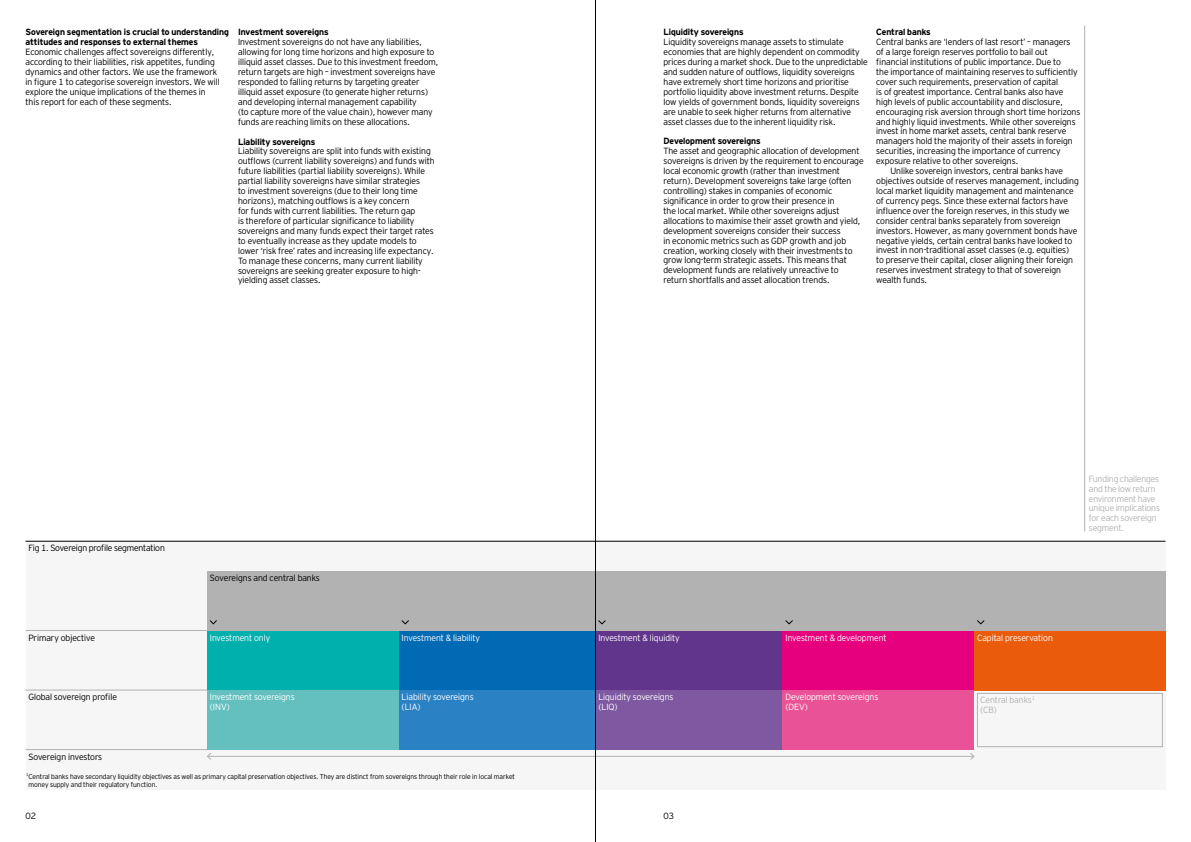
<style>
.page{position:relative;width:1191px;height:842px;background:#fff}
.page>*{position:absolute;margin:0;border:0;box-sizing:border-box;transform-origin:0 0}
.t1{font:300 9px/9.9px "Invesco Interstate";color:#000}
.t2{font:300 9px/9.9px "Invesco Interstate";color:#fff}
.t3{font:700 9px/9.9px "Invesco Interstate";color:#000}
.t4{font:300 9px/9.9px "Invesco Interstate";letter-spacing:-.01em;color:#b3b2b2}
.t5{font:300 7px/8px "Invesco Interstate";color:#000}
</style>
<div class="page">
<hr style="left:1084px;top:26px;width:1px;height:505px;background:#b3b2b2">
<div style="left:26px;top:541px;width:1139px;height:248px;background:#f6f6f6"></div>
<div style="left:207px;top:631px;width:193px;height:59px;background:#00b0ad"></div>
<div style="left:595px;top:631px;width:187px;height:59px;background:#62358c"></div>
<div style="left:782px;top:631px;width:192px;height:59px;background:#e6007d"></div>
<div style="left:399px;top:631px;width:196px;height:59px;background:#006ab4"></div>
<div style="left:207px;top:690px;width:193px;height:60px;background:#63c0be"></div>
<div style="left:595px;top:690px;width:187px;height:60px;background:#7e58a1"></div>
<div style="left:782px;top:690px;width:192px;height:60px;background:#ea5297"></div>
<div style="left:399px;top:690px;width:196px;height:60px;background:#2a82c5"></div>
<div style="left:207px;top:571px;width:958px;height:60px;background:#b3b2b2"></div>
<div style="left:977px;top:693px;width:185px;height:54px;border:1px solid #b3b2b2"></div>
<hr style="left:26px;top:541px;width:1139px;height:1px;background:#000">
<div style="left:974px;top:631px;width:191px;height:59px;background:#ea5b0b"></div>
<hr style="left:207px;top:756px;width:767px;height:1px;background:#b3b2b2">
<svg style="left:207px;top:753px;width:4px;height:7px"></svg>
<svg style="left:970px;top:753px;width:4px;height:7px"></svg>
<svg style="left:598px;top:620px;width:8px;height:4px"></svg>
<svg style="left:209px;top:620px;width:8px;height:4px"></svg>
<svg style="left:401px;top:620px;width:8px;height:4px"></svg>
<svg style="left:785px;top:620px;width:8px;height:4px"></svg>
<svg style="left:977px;top:620px;width:8px;height:4px"></svg>
<hr style="left:26px;top:630px;width:181px;height:1px;background:#b3b2b2">
<hr style="left:26px;top:690px;width:181px;height:1px;background:#b3b2b2">
<hr style="left:26px;top:749px;width:181px;height:1px;background:#b3b2b2">
<hr style="left:595px;top:0;width:1px;height:842px;background:#000">
<p class="t3" style="left:26px;top:27px;width:205px">Sovereign segmentation is crucial to understanding attitudes and responses to external themes</p>
<p class="t1" style="left:26px;top:47px;width:196px">Economic challenges affect sovereigns differently, according to their liabilities, risk appetites, funding dynamics and other factors. We use the framework in figure 1 to categorise sovereign investors. We will explore the unique implications of the themes in this report for each of these segments.</p>
<p class="t3" style="left:238px;top:27px;width:92px">Investment sovereigns</p>
<p class="t1" style="left:238px;top:37px;width:202px">Investment sovereigns do not have any liabilities, allowing for long time horizons and high exposure to illiquid asset classes. Due to this investment freedom, return targets are high – investment sovereigns have responded to falling returns by targeting greater illiquid asset exposure (to generate higher returns) and developing internal management capability<br>(to capture more of the value chain), however many funds are reaching limits on these allocations.</p>
<p class="t3" style="left:238px;top:136px;width:79px">Liability sovereigns</p>
<p class="t1" style="left:238px;top:146px;width:198px">Liability sovereigns are split into funds with existing outflows (current liability sovereigns) and funds with future liabilities (partial liability sovereigns). While partial liability sovereigns have similar strategies<br>to investment sovereigns (due to their long time horizons), matching outflows is a key concern<br>for funds with current liabilities. The return gap<br>is therefore of particular significance to liability sovereigns and many funds expect their target rates to eventually increase as they update models to lower ‘risk free’ rates and increasing life expectancy.<br>To manage these concerns, many current liability sovereigns are seeking greater exposure to high&shy;yielding asset classes.</p>
<p class="t3" style="left:663px;top:27px;width:82px">Liquidity sovereigns</p>
<p class="t1" style="left:663px;top:37px;width:206px">Liquidity sovereigns manage assets to stimulate economies that are highly dependent on commodity prices during a market shock. Due to the unpredictable and sudden nature of outflows, liquidity sovereigns have extremely short time horizons and prioritise portfolio liquidity above investment returns. Despite low yields of government bonds, liquidity sovereigns are unable to seek higher returns from alternative asset classes due to the inherent liquidity risk.</p>
<p class="t3" style="left:663px;top:136px;width:99px">Development sovereigns</p>
<p class="t1" style="left:663px;top:146px;width:202px">The asset and geographic allocation of development sovereigns is driven by the requirement to encourage local economic growth (rather than investment return). Development sovereigns take large (often controlling) stakes in companies of economic significance in order to grow their presence in<br>the local market. While other sovereigns adjust allocations to maximise their asset growth and yield, development sovereigns consider their success<br>in economic metrics such as GDP growth and job creation, working closely with their investments to grow long-term strategic assets. This means that development funds are relatively unreactive to return shortfalls and asset allocation trends.</p>
<p class="t3" style="left:876px;top:27px;width:56px">Central banks</p>
<p class="t1" style="left:876px;top:37px;width:196px">Central banks are ‘lenders of last resort’ – managers</p>
<p class="t1" style="left:876px;top:47px;width:173px">of a large foreign reserves portfolio to bail out</p>
<p class="t1" style="left:876px;top:57px;width:186px">financial institutions of public importance. Due to</p>
<p class="t1" style="left:876px;top:67px;width:203px">the importance of maintaining reserves to sufficiently</p>
<p class="t1" style="left:876px;top:77px;width:183px">cover such requirements, preservation of capital</p>
<p class="t1" style="left:876px;top:87px;width:188px">is of greatest importance. Central banks also have</p>
<p class="t1" style="left:876px;top:97px;width:188px">high levels of public accountability and disclosure,</p>
<p class="t1" style="left:876px;top:106px;width:206px">encouraging risk aversion through short time horizons</p>
<p class="t1" style="left:876px;top:116px;width:201px">and highly liquid investments. While other sovereigns</p>
<p class="t1" style="left:876px;top:126px;width:192px">invest in home market assets, central bank reserve</p>
<p class="t1" style="left:876px;top:136px;width:198px">managers hold the majority of their assets in foreign</p>
<p class="t1" style="left:876px;top:146px;width:186px">securities, increasing the importance of currency</p>
<p class="t1" style="left:876px;top:156px;width:144px">exposure relative to other sovereigns.</p>
<p class="t1" style="left:890px;top:166px;width:174px">Unlike sovereign investors, central banks have</p>
<p class="t1" style="left:876px;top:176px;width:204px">objectives outside of reserves management, including</p>
<p class="t1" style="left:876px;top:186px;width:199px">local market liquidity management and maintenance</p>
<p class="t1" style="left:876px;top:196px;width:193px">of currency pegs. Since these external factors have</p>
<p class="t1" style="left:876px;top:206px;width:195px">influence over the foreign reserves, in this study we</p>
<p class="t1" style="left:876px;top:216px;width:186px">consider central banks separately from sovereign</p>
<p class="t1" style="left:876px;top:225px;width:203px">investors. However, as many government bonds have</p>
<p class="t1" style="left:876px;top:235px;width:197px">negative yields, certain central banks have looked to</p>
<p class="t1" style="left:876px;top:245px;width:195px">invest in non-traditional asset classes (e.g. equities)</p>
<p class="t1" style="left:876px;top:255px;width:198px">to preserve their capital, closer aligning their foreign</p>
<p class="t1" style="left:876px;top:265px;width:186px">reserves investment strategy to that of sovereign</p>
<p class="t1" style="left:876px;top:275px;width:52px">wealth funds.</p>
<p class="t1" style="left:28px;top:543px;width:138px">Fig 1. Sovereign profile segmentation</p>
<p class="t1" style="left:210px;top:573px;width:112px">Sovereigns and central banks</p>
<p class="t1" style="left:28px;top:632px;width:68px">Primary objective</p>
<p class="t2" style="left:210px;top:632px;width:62px">Investment only</p>
<p class="t1" style="left:28px;top:692px;width:90px">Global sovereign profile</p>
<p class="t1" style="left:28px;top:751px;width:75px">Sovereign investors</p>
<p class="t2" style="left:210px;top:692px;width:86px">Investment sovereigns (INV)</p>
<p class="t2" style="left:401px;top:632px;width:80px">Investment &amp; liability</p>
<p class="t2" style="left:401px;top:692px;width:74px">Liability sovereigns (LIA)</p>
<p class="t5" style="left:28px;top:772px;width:488px;text-indent:-2px"><sup>1</sup>Central banks have secondary liquidity objectives as well as primary capital preservation objectives. They are distinct from sovereigns through their role in local market money supply and their regulatory function.</p>
<p class="t2" style="left:598px;top:632px;width:83px">Investment &amp; liquidity</p>
<p class="t2" style="left:598px;top:692px;width:77px">Liquidity sovereigns (LIQ)</p>
<p class="t1" style="left:26px;top:811px;width:12px">02</p>
<p class="t1" style="left:663px;top:811px;width:12px">03</p>
<p class="t2" style="left:785px;top:632px;width:103px">Investment &amp; development</p>
<p class="t2" style="left:785px;top:692px;width:94px">Development sovereigns (DEV)</p>
<p class="t4" style="left:1089px;top:473px;width:73px">Funding challenges and the low return environment have unique implications for each sovereign segment.</p>
<p class="t2" style="left:977px;top:632px;width:77px">Capital preservation</p>
<p class="t4" style="left:980px;top:695px;width:56px">Central banks<sup>1 </sup>(CB)</p>
</div>
